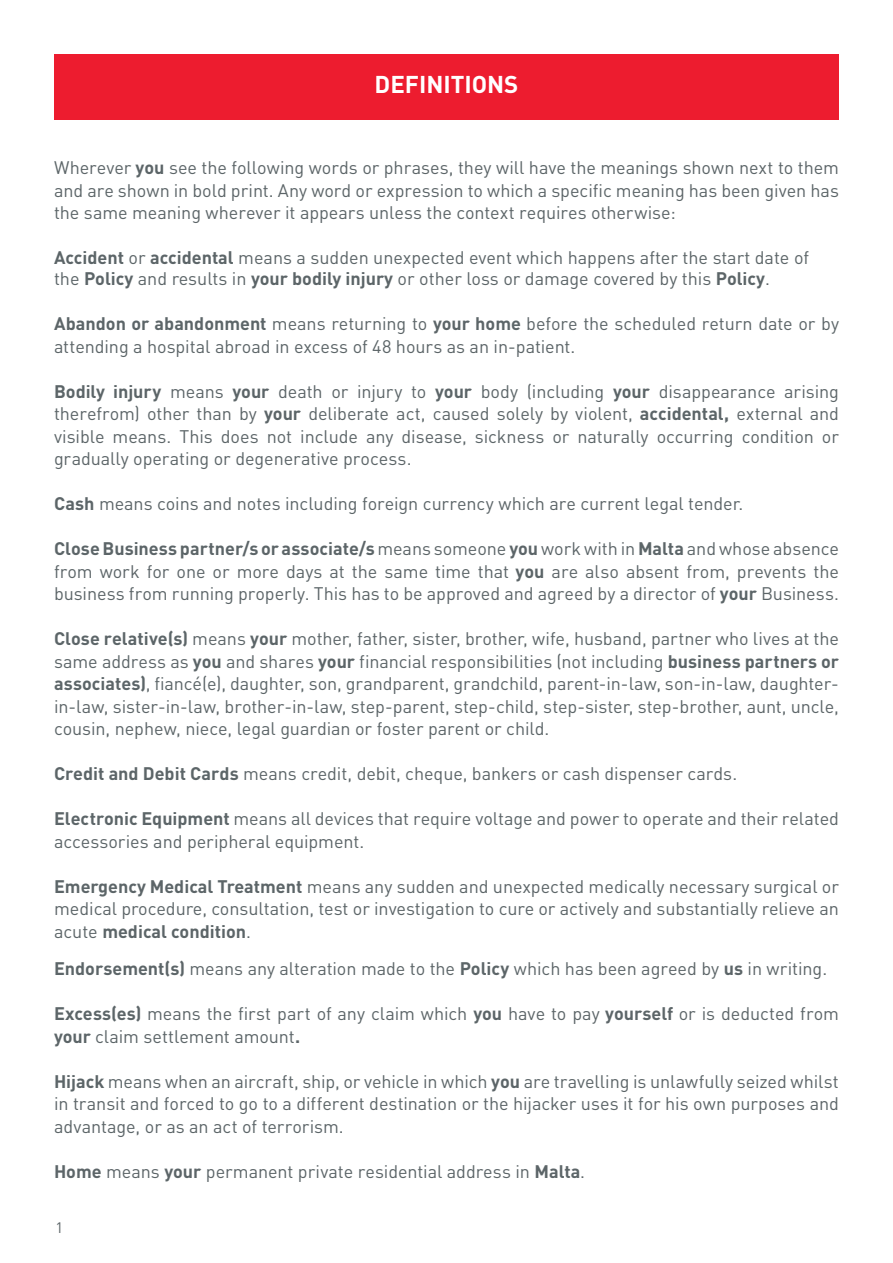
<style>
.page{position:relative;width:893px;height:1263px;background:#fff}
.page>*{position:absolute;margin:0;border:0;box-sizing:border-box;transform-origin:0 0}
.t1{font:700 24px "DIN Pro";color:#fff}
.t2{font:18px/22.5px "DIN Pro";letter-spacing:-.005em;color:#5c6568;text-align:justify}
.t3{font:15px "DIN Pro";color:#5c6568}
.s1{font-weight:700}
</style>
<div class="page">
<div style="left:54px;top:54px;width:785px;height:66px;background:#ed1c2f"></div>
<h1 class="t1" style="left:374px;top:64px;width:145px">DEFINITIONS</h1>
<p class="t2" style="left:54px;top:155px;width:787px">Wherever <span class="s1">you</span> see the following words or phrases, they will have the meanings shown next to them and are shown in bold print. Any word or expression to which a specific meaning has been given has the same meaning wherever it appears unless the context requires otherwise:</p>
<p class="t2" style="left:54px;top:244px;width:757px;line-height:21.6px"><span class="s1">Accident</span> or <span class="s1">accidental</span> means a sudden unexpected event which happens after the start date of the <span class="s1">Policy</span> and results in <span class="s1">your bodily injury</span> or other loss or damage covered by this <span class="s1">Policy</span>.</p>
<p class="t2" style="left:54px;top:311px;width:786px"><span class="s1">Abandon or abandonment</span> means returning to <span class="s1">your home</span> before the scheduled return date or by attending a hospital abroad in excess of 48 hours as an in-patient.</p>
<p class="t2" style="left:54px;top:378px;width:786px"><span class="s1">Bodily injury</span> means <span class="s1">your</span> death or injury to <span class="s1">your</span> body (including <span class="s1">your</span> disappearance arising therefrom) other than by <span class="s1">your</span> deliberate act, caused solely by violent, <span class="s1">accidental,</span> external and visible means. This does not include any disease, sickness or naturally occurring condition or gradually operating or degenerative process.</p>
<p class="t2" style="left:54px;top:491px;width:691px"><span class="s1">Cash</span> means coins and notes including foreign currency which are current legal tender.</p>
<p class="t2" style="left:54px;top:536px;width:786px"><span class="s1">Close Business partner/s or associate/s</span> means someone <span class="s1">you</span> work with in <span class="s1">Malta</span> and whose absence from work for one or more days at the same time that <span class="s1">you</span> are also absent from, prevents the business from running properly. This has to be approved and agreed by a director of <span class="s1">your</span> Business.</p>
<p class="t2" style="left:54px;top:626px;width:786px"><span class="s1">Close relative(s)</span> means <span class="s1">your</span> mother, father, sister, brother, wife, husband, partner who lives at the same address as <span class="s1">you</span> and shares <span class="s1">your</span> financial responsibilities (not including <span class="s1">business partners or associates)</span>, fiancé(e), daughter, son, grandparent, grandchild, parent-in-law, son-in-law, daughter&shy;in-law, sister-in-law, brother-in-law, step-parent, step-child, step-sister, step-brother, aunt, uncle, cousin, nephew, niece, legal guardian or foster parent or child.</p>
<p class="t2" style="left:54px;top:761px;width:685px"><span class="s1">Credit and Debit Cards</span> means credit, debit, cheque, bankers or cash dispenser cards.</p>
<p class="t2" style="left:54px;top:806px;width:786px"><span class="s1">Electronic Equipment</span> means all devices that require voltage and power to operate and their related accessories and peripheral equipment.</p>
<p class="t2" style="left:54px;top:873px;width:786px"><span class="s1">Emergency Medical Treatment</span> means any sudden and unexpected medically necessary surgical or medical procedure, consultation, test or investigation to cure or actively and substantially relieve an acute <span class="s1">medical condition</span>.</p>
<p class="t2" style="left:54px;top:956px;width:775px"><span class="s1">Endorsement(s)</span> means any alteration made to the <span class="s1">Policy</span> which has been agreed by <span class="s1">us</span> in writing.</p>
<p class="t2" style="left:54px;top:1001px;width:786px"><span class="s1">Excess(es)</span> means the first part of any claim which <span class="s1">you</span> have to pay <span class="s1">yourself</span> or is deducted from <span class="s1">your</span> claim settlement amount<span class="s1">.</span></p>
<p class="t2" style="left:54px;top:1068px;width:786px"><span class="s1">Hijack</span> means when an aircraft, ship, or vehicle in which <span class="s1">you</span> are travelling is unlawfully seized whilst in transit and forced to go to a different destination or the hijacker uses it for his own purposes and advantage, or as an act of terrorism.</p>
<p class="t2" style="left:54px;top:1158px;width:533px"><span class="s1">Home</span> means <span class="s1">your</span> permanent private residential address in <span class="s1">Malta</span>.</p>
<p class="t3" style="left:55px;top:1216px;width:9px">1</p>
</div>
